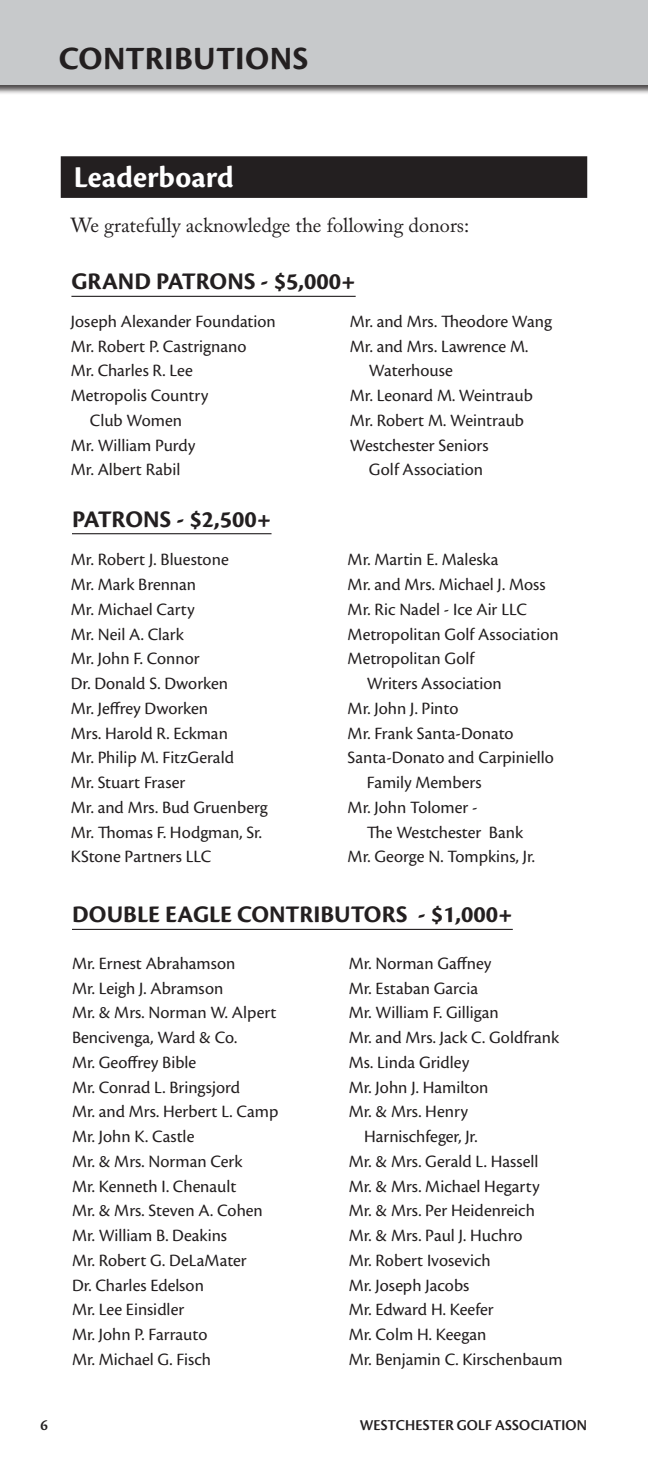
<style>
.page{position:relative;width:648px;height:1458px;background:#fff}
.page>*{position:absolute;margin:0;border:0;box-sizing:border-box;transform-origin:0 0}
.t1{font:700 33.75px "Cronos Pro";letter-spacing:.01em;color:#231f20}
.t2{font:31.5px "Cronos Pro Bold Subh";letter-spacing:.005em;color:#fff}
.t3{font:700 24.75px "Cronos Pro";color:#231f20}
.t4{font:20.25px "Adobe Caslon Pro";color:#231f20}
.t5{font:18px/24.8px "Cronos Pro";color:#231f20}
.t6{font:15.75px "Cronos Pro Semibold Disp";letter-spacing:.01em;color:#231f20}
</style>
<div class="page">
<div style="left:0;top:0;width:648px;height:94px;background:#231f20;opacity:.8"></div>
<div style="left:0;top:0;width:648px;height:84px;background:#c7c9cb"></div>
<div style="left:61px;top:156px;width:526px;height:42px;background:#231f20"></div>
<hr style="left:72px;top:929px;width:441px;height:1px;background:#231f20">
<hr style="left:71px;top:296px;width:285px;height:1px;background:#231f20">
<hr style="left:72px;top:533px;width:200px;height:1px;background:#231f20">
<h1 class="t1" style="left:59px;top:39px;width:251px">CONTRIBUTIONS</h1>
<h2 class="t2" style="left:74px;top:159px;width:162px">Leaderboard</h2>
<p class="t4" style="left:71px;top:213px;width:400px">We gratefully acknowledge the following donors:</p>
<h3 class="t3" style="left:71px;top:267px;width:286px">GRAND PATRONS - $5,000+</h3>
<p class="t5" style="left:71px;top:309px;width:207px">Joseph Alexander Foundation</p>
<p class="t5" style="left:71px;top:334px;width:177px">Mr. Robert P. Castrignano</p>
<p class="t5" style="left:71px;top:358px;width:124px">Mr. Charles R. Lee</p>
<p class="t5" style="left:71px;top:383px;width:139px">Metropolis Country</p>
<p class="t5" style="left:90px;top:408px;width:93px">Club Women</p>
<p class="t5" style="left:71px;top:433px;width:126px">Mr. William Purdy</p>
<p class="t5" style="left:71px;top:457px;width:111px">Mr. Albert Rabil</p>
<h3 class="t3" style="left:72px;top:505px;width:201px">PATRONS - $2,500+</h3>
<p class="t5" style="left:71px;top:547px;width:198px">Mr. Robert J. Bluestone<br>Mr. Mark Brennan<br>Mr. Michael Carty<br>Mr. Neil A. Clark<br>Mr. John F. Connor<br>Dr. Donald S. Dworken<br>Mr. Jeffrey Dworken<br>Mrs. Harold R. Eckman<br>Mr. Philip M. FitzGerald<br>Mr. Stuart Fraser<br>Mr. and Mrs. Bud Gruenberg<br>Mr. Thomas F. Hodgman, Sr.<br>KStone Partners LLC</p>
<p class="t5" style="left:350px;top:309px;width:204px">Mr. and Mrs. Theodore Wang</p>
<p class="t5" style="left:350px;top:334px;width:180px">Mr. and Mrs. Lawrence M.</p>
<p class="t5" style="left:369px;top:358px;width:86px">Waterhouse</p>
<p class="t5" style="left:350px;top:383px;width:184px">Mr. Leonard M. Weintraub</p>
<p class="t5" style="left:350px;top:408px;width:176px">Mr. Robert M. Weintraub</p>
<p class="t5" style="left:350px;top:433px;width:140px">Westchester Seniors</p>
<p class="t5" style="left:369px;top:457px;width:116px">Golf Association</p>
<p class="t5" style="left:348px;top:547px;width:152px">Mr. Martin E. Maleska</p>
<p class="t5" style="left:348px;top:572px;width:199px">Mr. and Mrs. Michael J. Moss</p>
<p class="t5" style="left:348px;top:597px;width:181px">Mr. Ric Nadel - Ice Air LLC</p>
<p class="t5" style="left:348px;top:622px;width:213px">Metropolitan Golf Association</p>
<p class="t5" style="left:348px;top:646px;width:128px">Metropolitan Golf</p>
<p class="t5" style="left:367px;top:671px;width:137px">Writers Association</p>
<p class="t5" style="left:348px;top:696px;width:112px">Mr. John J. Pinto</p>
<p class="t5" style="left:348px;top:721px;width:168px">Mr. Frank Santa-Donato</p>
<p class="t5" style="left:348px;top:745px;width:208px">Santa-Donato and Carpiniello</p>
<p class="t5" style="left:367px;top:770px;width:116px">Family Members</p>
<p class="t5" style="left:348px;top:795px;width:131px">Mr. John Tolomer -</p>
<p class="t5" style="left:367px;top:820px;width:158px">The Westchester Bank</p>
<p class="t5" style="left:348px;top:844px;width:189px">Mr. George N. Tompkins, Jr.</p>
<h3 class="t3" style="left:72px;top:900px;width:442px">DOUBLE EAGLE CONTRIBUTORS - $1,000+</h3>
<p class="t5" style="left:72px;top:951px;width:208px">Mr. Ernest Abrahamson<br>Mr. Leigh J. Abramson<br>Mr. &amp; Mrs. Norman W. Alpert<br>Bencivenga, Ward &amp; Co.<br>Mr. Geoffrey Bible<br>Mr. Conrad L. Bringsjord<br>Mr. and Mrs. Herbert L. Camp<br>Mr. John K. Castle<br>Mr. &amp; Mrs. Norman Cerk<br>Mr. Kenneth I. Chenault<br>Mr. &amp; Mrs. Steven A. Cohen<br>Mr. William B. Deakins<br>Mr. Robert G. DeLaMater<br>Dr. Charles Edelson<br>Mr. Lee Einsidler<br>Mr. John P. Farrauto<br>Mr. Michael G. Fisch</p>
<p class="t5" style="left:349px;top:951px;width:144px">Mr. Norman Gaffney</p>
<p class="t5" style="left:349px;top:976px;width:131px">Mr. Estaban Garcia</p>
<p class="t5" style="left:349px;top:1000px;width:152px">Mr. William F. Gilligan</p>
<p class="t5" style="left:349px;top:1025px;width:212px">Mr. and Mrs. Jack C. Goldfrank</p>
<p class="t5" style="left:349px;top:1050px;width:122px">Ms. Linda Gridley</p>
<p class="t5" style="left:349px;top:1075px;width:141px">Mr. John J. Hamilton</p>
<p class="t5" style="left:349px;top:1099px;width:121px">Mr. &amp; Mrs. Henry</p>
<p class="t5" style="left:364px;top:1124px;width:115px">Harnischfeger, Jr.</p>
<p class="t5" style="left:349px;top:1149px;width:191px">Mr. &amp; Mrs. Gerald L. Hassell</p>
<p class="t5" style="left:349px;top:1174px;width:192px">Mr. &amp; Mrs. Michael Hegarty</p>
<p class="t5" style="left:349px;top:1198px;width:188px">Mr. &amp; Mrs. Per Heidenreich</p>
<p class="t5" style="left:349px;top:1223px;width:175px">Mr. &amp; Mrs. Paul J. Huchro</p>
<p class="t5" style="left:349px;top:1248px;width:144px">Mr. Robert Ivosevich</p>
<p class="t5" style="left:349px;top:1273px;width:122px">Mr. Joseph Jacobs</p>
<p class="t5" style="left:349px;top:1297px;width:146px">Mr. Edward H. Keefer</p>
<p class="t5" style="left:349px;top:1322px;width:139px">Mr. Colm H. Keegan</p>
<p class="t5" style="left:349px;top:1347px;width:215px">Mr. Benjamin C. Kirschenbaum</p>
<p class="t6" style="left:41px;top:1416px;width:9px">6</p>
<p class="t6" style="left:360px;top:1416px;width:217px">WESTCHESTER GOLF ASSOCIATION</p>
</div>
